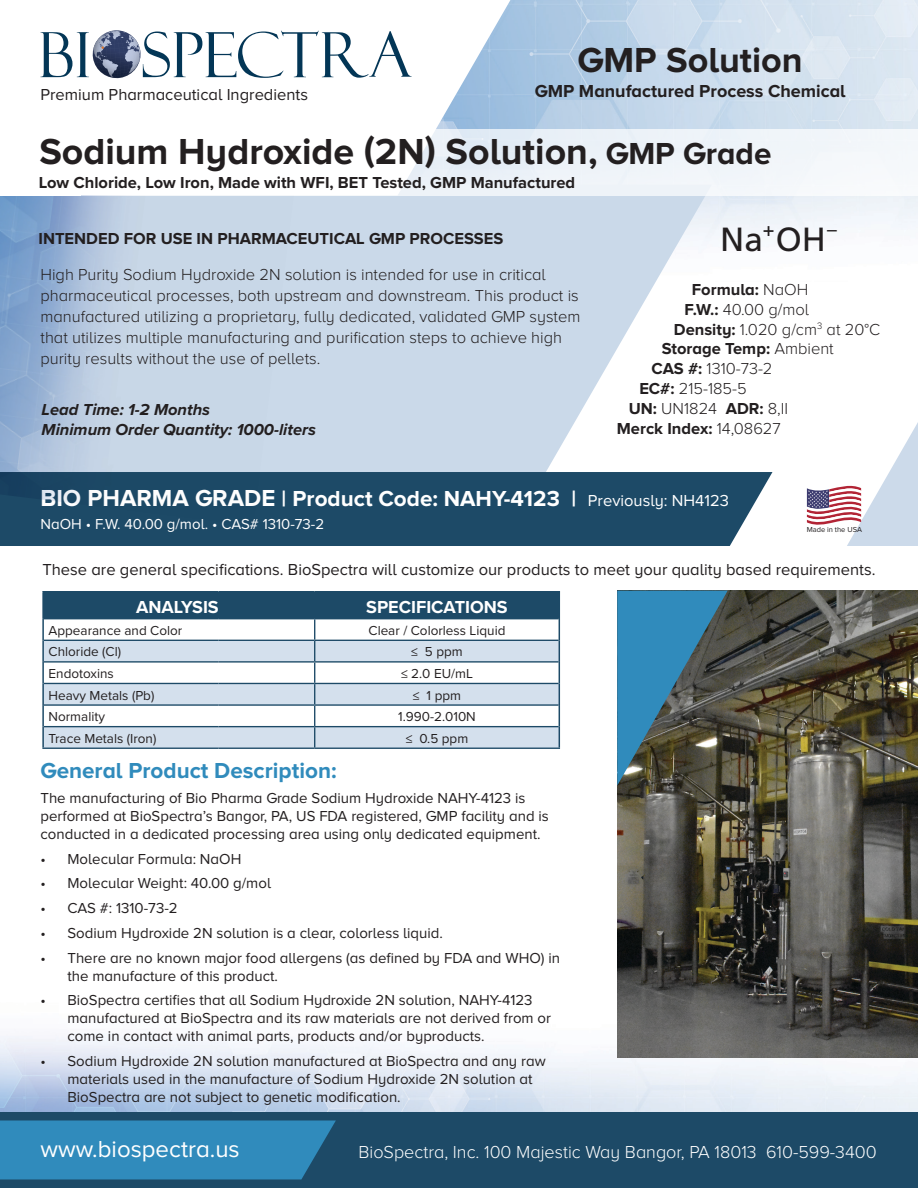
<style>
.page{position:relative;width:918px;height:1188px;background:#fff}
.page>*{position:absolute;margin:0;border:0;box-sizing:border-box;transform-origin:0 0}
.t1{font:700 37.5px "Proxima Nova A";color:#231f20}
.t2{font:700 36px "Proxima Nova A";color:#231f20}
.t3{font:33.45px "Frutiger LT Std";color:#231f20}
.t4{font:24px "Proxima Nova A";color:#fff}
.t5{font:700 22.5px "Proxima Nova A";color:#fff}
.t6{font:700 22.5px "Proxima Nova A";color:#308bbc}
.t7{font:19.5px "Frutiger LT Std";color:#231f20}
.t8{font:300 18px "Proxima Nova A";color:#fff}
.t9{font:700 18px "Proxima Nova A";color:#231f20}
.t10{font:700 18px "Proxima Nova";color:#fff}
.t11{font:300 16.5px/21px "Proxima Nova A";color:#231f20}
.t12{font:16.5px "Proxima Nova A";color:#231f20}
.t13{font:700 16.5px "Proxima Nova A";color:#231f20}
.t14{font:700 16.5px "Proxima Nova";color:#231f20}
.t15{font:italic 700 16.5px "Proxima Nova";color:#231f20}
.t16{font:15px/18px "Proxima Nova A";color:#231f20}
.t17{font:15px "Proxima Nova A";color:#fff}
.t18{font:13.5px "Proxima Nova";color:#231f20}
.t19{font:7.5px "Proxima Nova";color:#231f20}
.s1{font-size:31.5px}
.s2{font-weight:300}
.s3{font-weight:700}
.s4{font-size:24px}
.s5{font-weight:400;font-size:16.5px}
</style>
<div class="page">
<img style="left:0;top:1035px;width:918px;height:77px">
<img style="left:510px;top:0;width:408px;height:522px">
<svg style="left:302px;top:195px;width:410px;height:277px;fill:#cad9e9"></svg>
<div style="left:0;top:472px;width:773px;height:74px;background:#1d4a67"></div>
<div style="left:0;top:129px;width:918px;height:66px;background:#f0f5f9"></div>
<img style="left:0;top:195px;width:302px;height:331px">
<svg style="left:80px;top:1px;width:430px;height:194px"></svg>
<div style="left:0;top:0;width:80px;height:195px;background:#fff"></div>
<svg style="left:40px;top:30px;width:372px;height:50px"></svg>
<div style="left:0;top:1112px;width:918px;height:76px;background:#1d4a67"></div>
<div style="left:0;top:1120px;width:336px;height:59px;background:#308bbc"></div>
<img style="left:617px;top:591px;width:301px;height:466px">
<svg style="left:617px;top:591px;width:111px;height:195px;background:#416c7f"></svg>
<div style="left:43px;top:592px;width:516px;height:27px;background:#1d4a67"></div>
<svg style="left:44px;top:619px;width:515px;height:21px"></svg>
<svg style="left:44px;top:641px;width:515px;height:107px;fill:#d4e0ed"></svg>
<hr style="left:42px;top:619px;width:2px;height:21px;background:#1d4a67">
<hr style="left:42px;top:640px;width:2px;height:22px;background:#1d4a67">
<hr style="left:42px;top:662px;width:2px;height:21px;background:#1d4a67">
<hr style="left:42px;top:683px;width:2px;height:22px;background:#1d4a67">
<hr style="left:44px;top:640px;width:174px;height:1px;background:#1d4a67">
<hr style="left:315px;top:640px;width:244px;height:1px;background:#1d4a67">
<hr style="left:44px;top:661px;width:174px;height:2px;background:#1d4a67">
<hr style="left:315px;top:661px;width:244px;height:2px;background:#1d4a67">
<hr style="left:44px;top:683px;width:174px;height:1px;background:#1d4a67">
<hr style="left:315px;top:683px;width:244px;height:1px;background:#1d4a67">
<hr style="left:218px;top:640px;width:97px;height:1px;background:#1d4a67">
<hr style="left:218px;top:661px;width:97px;height:2px;background:#1d4a67">
<hr style="left:218px;top:683px;width:97px;height:1px;background:#1d4a67">
<hr style="left:42px;top:591px;width:176px;height:1px;background:#1d4a67">
<hr style="left:42px;top:593px;width:2px;height:26px;background:#1d4a67">
<hr style="left:218px;top:591px;width:97px;height:1px;background:#1d4a67">
<hr style="left:315px;top:591px;width:245px;height:1px;background:#1d4a67">
<hr style="left:315px;top:704px;width:244px;height:2px;background:#1d4a67">
<hr style="left:315px;top:726px;width:244px;height:1px;background:#1d4a67">
<hr style="left:315px;top:748px;width:245px;height:1px;background:#1d4a67">
<svg style="left:559px;top:593px;width:1px;height:155px"></svg>
<hr style="left:44px;top:704px;width:174px;height:2px;background:#1d4a67">
<hr style="left:218px;top:704px;width:97px;height:2px;background:#1d4a67">
<hr style="left:44px;top:726px;width:174px;height:1px;background:#1d4a67">
<hr style="left:218px;top:726px;width:97px;height:1px;background:#1d4a67">
<svg style="left:314px;top:619px;width:1px;height:129px"></svg>
<hr style="left:42px;top:748px;width:176px;height:1px;background:#1d4a67">
<hr style="left:218px;top:748px;width:97px;height:1px;background:#1d4a67">
<hr style="left:42px;top:705px;width:2px;height:22px;background:#1d4a67">
<hr style="left:42px;top:727px;width:2px;height:21px;background:#1d4a67">
<svg style="left:807px;top:422px;width:111px;height:124px"></svg>
<p class="t12" style="left:40px;top:85px;width:269px">Premium Pharmaceutical Ingredients</p>
<p class="t2" style="left:578px;top:39px;width:227px">GMP Solution</p>
<p class="t9" style="left:535px;top:81px;width:312px">GMP Manufactured Process Chemical</p>
<p class="t1" style="left:39px;top:130px;width:734px">Sodium Hydroxide (2N) Solution, <span class="s1">GMP Grade</span></p>
<p class="t14" style="left:39px;top:170px;width:538px">Low Chloride, Low Iron, Made with WFI, BET Tested, GMP Manufactured</p>
<p class="t13" style="left:38px;top:229px;width:466px">INTENDED FOR USE IN PHARMACEUTICAL GMP PROCESSES</p>
<p class="t11" style="left:40px;top:264px;width:542px">High Purity Sodium Hydroxide 2N solution is intended for use in critical pharmaceutical processes, both upstream and downstream. This product is manufactured utilizing a proprietary, fully dedicated, validated GMP system that utilizes multiple manufacturing and purification steps to achieve high purity results without the use of pellets.</p>
<p class="t15" style="left:42px;top:397px;width:170px">Lead Time: 1-2 Months</p>
<p class="t15" style="left:42px;top:417px;width:276px">Minimum Order Quantity: 1000-liters</p>
<p class="t7" style="left:763px;top:217px;width:13px">+</p>
<p class="t7" style="left:827px;top:217px;width:11px">–</p>
<p class="t3" style="left:720px;top:220px;width:107px">Na OH</p>
<p class="t13" style="left:692px;top:280px;width:118px">Formula: <span class="s2">NaOH</span></p>
<p class="t11" style="left:684px;top:299px;width:126px"><span class="s3">F.W.:</span> 40.00 g/mol</p>
<p class="t11" style="left:674px;top:318px;width:208px"><span class="s3">Density:</span> 1.020 g/cm<sup>3</sup> at 20°C</p>
<p class="t13" style="left:662px;top:339px;width:173px">Storage Temp: <span class="s2">Ambient</span></p>
<p class="t11" style="left:651px;top:358px;width:123px"><span class="s3">CAS #:</span> 1310-73-2</p>
<p class="t11" style="left:639px;top:378px;width:109px"><span class="s3">EC#:</span> 215-185-5</p>
<p class="t11" style="left:629px;top:398px;width:161px"><span class="s3">UN:</span> UN1824 <span class="s3">ADR:</span> 8,II</p>
<p class="t13" style="left:617px;top:419px;width:166px">Merck Index: <span class="s2">14,08627</span></p>
<p class="t5" style="left:40px;top:486px;width:690px"><span class="s4">BIO PHARMA GRADE</span> | Product Code: NAHY-4123 | <span class="s5">Previously: NH4123</span></p>
<p class="t17" style="left:40px;top:515px;width:285px">NaOH • F.W. 40.00 g/mol. • CAS# 1310-73-2</p>
<p class="t19" style="left:807px;top:524px;width:57px">Made in the USA</p>
<p class="t12" style="left:42px;top:560px;width:835px">These are general specifications. BioSpectra will customize our products to meet your quality based requirements.</p>
<p class="t10" style="left:136px;top:594px;width:84px">ANALYSIS</p>
<p class="t10" style="left:366px;top:594px;width:143px">SPECIFICATIONS</p>
<p class="t18" style="left:49px;top:620px;width:135px">Appearance and Color</p>
<p class="t18" style="left:369px;top:620px;width:138px">Clear / Colorless Liquid</p>
<p class="t18" style="left:49px;top:642px;width:74px">Chloride (Cl)</p>
<p class="t18" style="left:411px;top:642px;width:53px">≤ 5 ppm</p>
<p class="t18" style="left:49px;top:663px;width:67px">Endotoxins</p>
<p class="t18" style="left:401px;top:663px;width:73px">≤ 2.0 EU/mL</p>
<p class="t18" style="left:49px;top:685px;width:107px">Heavy Metals (Pb)</p>
<p class="t18" style="left:413px;top:685px;width:50px">≤ 1 ppm</p>
<p class="t18" style="left:49px;top:707px;width:58px">Normality</p>
<p class="t18" style="left:398px;top:707px;width:79px">1.990-2.010N</p>
<p class="t18" style="left:49px;top:728px;width:109px">Trace Metals (Iron)</p>
<p class="t18" style="left:406px;top:728px;width:64px">≤ 0.5 ppm</p>
<p class="t6" style="left:40px;top:758px;width:298px">General Product Description:</p>
<p class="t16" style="left:40px;top:789px;width:510px">The manufacturing of Bio Pharma Grade Sodium Hydroxide NAHY-4123 is performed at BioSpectra’s Bangor, PA, US FDA registered, GMP facility and is conducted in a dedicated processing area using only dedicated equipment.</p>
<p class="t16" style="left:40px;top:850px;width:202px">• Molecular Formula: NaOH</p>
<p class="t16" style="left:40px;top:874px;width:232px">• Molecular Weight: 40.00 g/mol</p>
<p class="t16" style="left:40px;top:899px;width:139px">• CAS #: 1310-73-2</p>
<p class="t16" style="left:40px;top:924px;width:404px">• Sodium Hydroxide 2N solution is a clear, colorless liquid.</p>
<p class="t16" style="left:68px;top:949px;width:494px;text-indent:-27px">• There are no known major food allergens (as defined by FDA and WHO) in the manufacture of this product.</p>
<p class="t16" style="left:68px;top:991px;width:485px;text-indent:-27px">• BioSpectra certifies that all Sodium Hydroxide 2N solution, NAHY-4123 manufactured at BioSpectra and its raw materials are not derived from or come in contact with animal parts, products and/or byproducts.</p>
<p class="t16" style="left:68px;top:1052px;width:480px;text-indent:-27px">• Sodium Hydroxide 2N solution manufactured at BioSpectra and any raw materials used in the manufacture of Sodium Hydroxide 2N solution at<br>BioSpectra are not subject to genetic modification.</p>
<p class="t4" style="left:40px;top:1136px;width:201px">www.biospectra.us</p>
<p class="t8" style="left:358px;top:1142px;width:520px">BioSpectra, Inc. 100 Majestic Way Bangor, PA 18013 610-599-3400</p>
</div>
